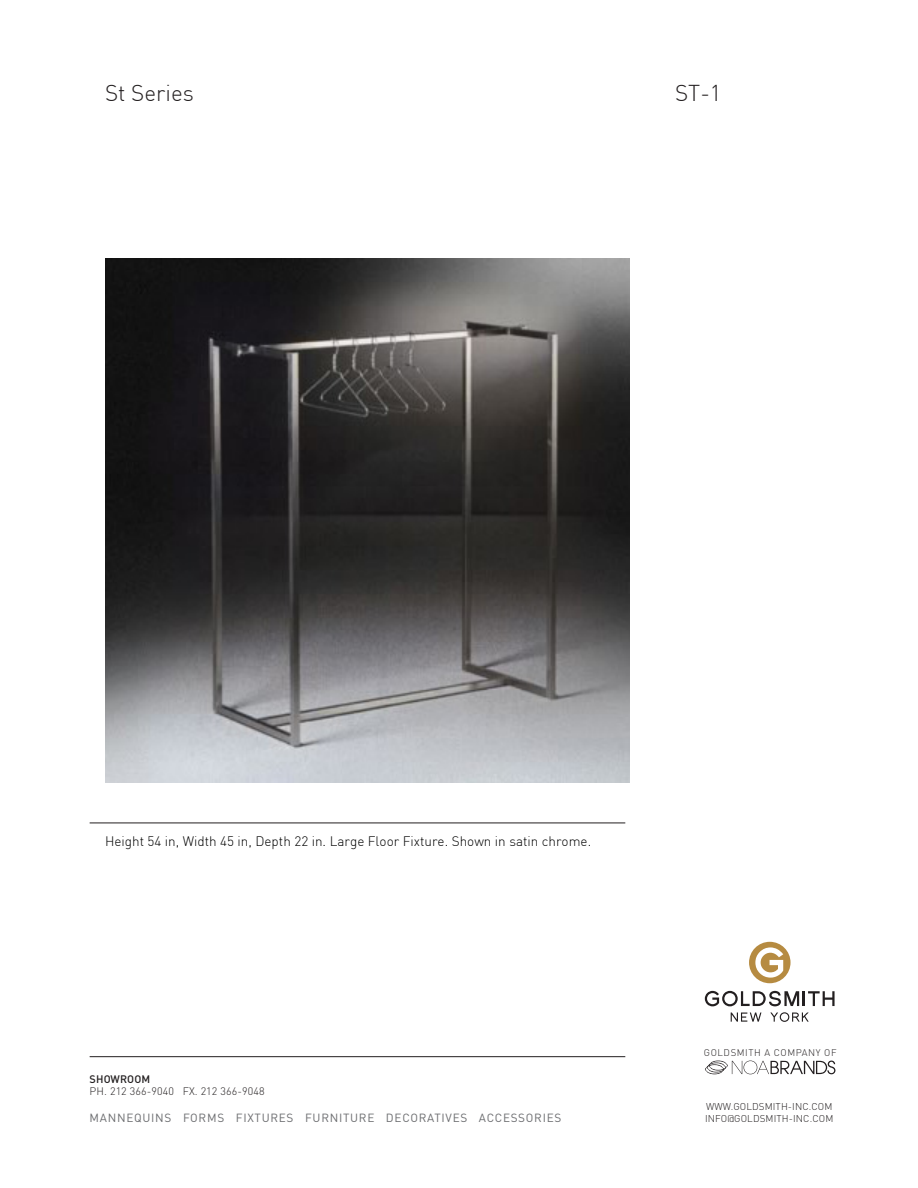
<style>
.page{position:relative;width:918px;height:1188px;background:#fff}
.page>*{position:absolute;margin:0;border:0;box-sizing:border-box;transform-origin:0 0}
.t1{font:300 22.5px "DIN Pro";color:#231f20}
.t2{font:300 13.5px "DIN Pro";color:#000}
.t3{font:11.7px "DIN";letter-spacing:.06em;color:#6c6d70}
.t4{font:300 10.8px "DIN";letter-spacing:.01em;color:#231f20}
.t5{font:500 10.8px "DIN";letter-spacing:.01em;color:#231f20}
.t6{font:300 9.75px "DIN";letter-spacing:.01em;color:#231f20}
.t7{font:300 9.6px "DIN";letter-spacing:.06em;color:#231f20}
</style>
<div class="page">
<hr style="left:90px;top:823px;width:535px;height:1px;background:#231f20">
<hr style="left:90px;top:1056px;width:535px;height:1px;background:#231f20">
<div style="left:749px;top:942px;width:42px;height:41px;background:#b68b41;border-radius:50%"></div>
<svg style="left:705px;top:991px;width:130px;height:15px"></svg>
<svg style="left:731px;top:1013px;width:30px;height:9px"></svg>
<svg style="left:770px;top:1012px;width:39px;height:10px"></svg>
<svg style="left:755px;top:947px;width:28px;height:31px"></svg>
<svg style="left:705px;top:1061px;width:130px;height:13px"></svg>
<img style="left:105px;top:258px;width:525px;height:525px">
<h1 class="t1" style="left:105px;top:83px;width:90px">St Series</h1>
<h1 class="t1" style="left:675px;top:83px;width:48px">ST-1</h1>
<p class="t2" style="left:105px;top:836px;width:488px">Height 54 in, Width 45 in, Depth 22 in. Large Floor Fixture. Shown in satin chrome.</p>
<p class="t5" style="left:90px;top:1072px;width:62px">SHOWROOM</p>
<p class="t4" style="left:90px;top:1085px;width:177px">PH. 212 366-9040 FX. 212 366-9048</p>
<p class="t3" style="left:90px;top:1110px;width:473px">MANNEQUINS FORMS FIXTURES FURNITURE DECORATIVES ACCESSORIES</p>
<p class="t7" style="left:704px;top:1047px;width:134px">GOLDSMITH A COMPANY OF</p>
<p class="t6" style="left:706px;top:1100px;width:128px">WWW.GOLDSMITH-INC.COM</p>
<p class="t6" style="left:705px;top:1112px;width:130px">INFO@GOLDSMITH-INC.COM</p>
</div>
